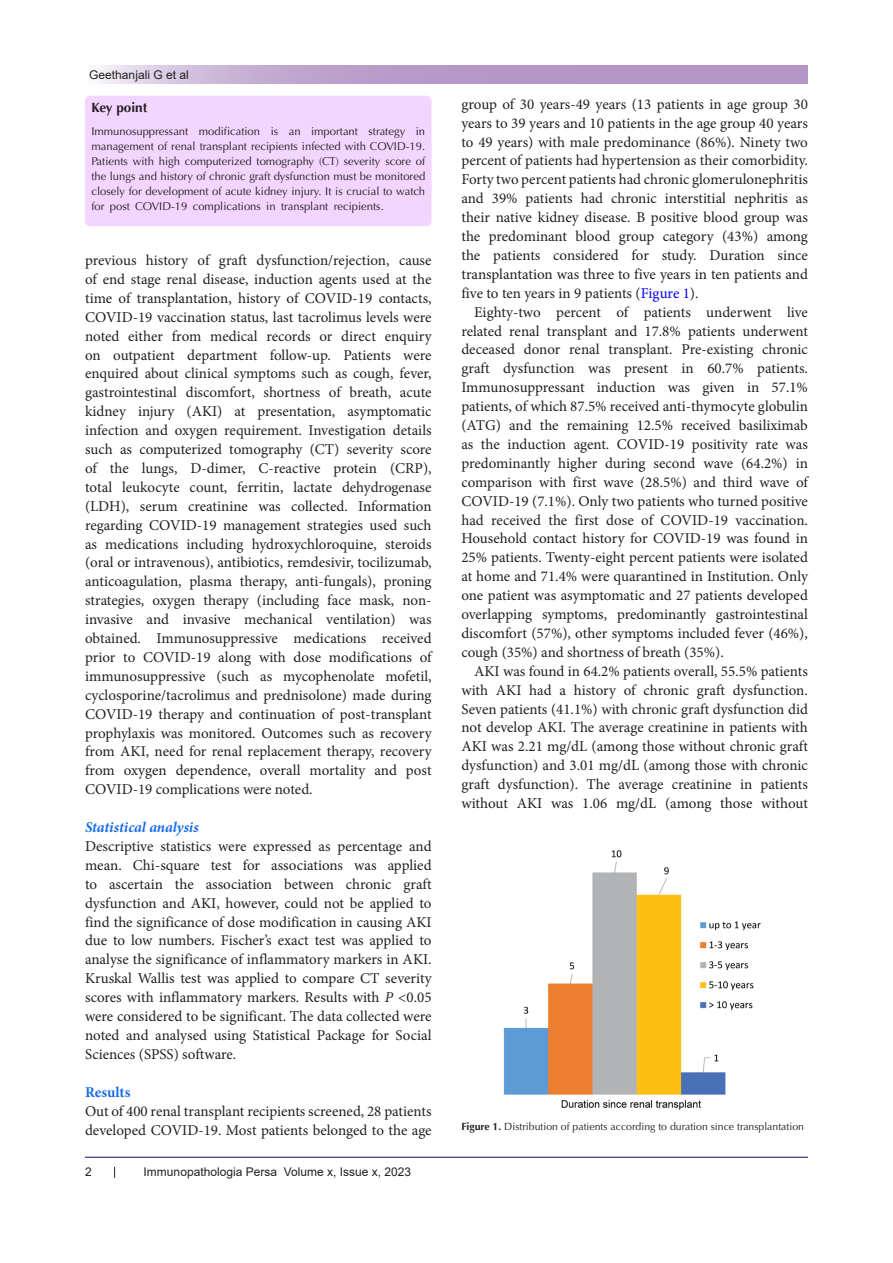
<style>
.page{position:relative;width:893px;height:1263px;background:#fff}
.page>*{position:absolute;margin:0;border:0;box-sizing:border-box;transform-origin:0 0}
.Body_Text_2{font:15px/18.9px "Minion Pro";color:#231f20;text-align:justify}
.t1{font:italic 700 15px "Minion Pro";letter-spacing:-.005em;color:#196ce8}
.t2{font:700 15px "Minion Pro";color:#196ce8}
.t3{font:700 13.5px "Optima LT Std";color:#231f20}
.t4{font:12px "Arial";color:#231f20}
.t5{font:11.25px/15px "Optima LT Std";color:#231f20;text-align:justify}
.Body_Text_2-2{font:10.5px "Optima LT Std";color:#231f20}
.s1{font-style:italic}
.s2{color:#00f}
.s3{font-weight:700}
</style>
<div class="page">
<svg style="left:100px;top:66px;width:708px;height:18px;background:#bea3cd"></svg>
<hr style="left:85px;top:1157px;width:723px;height:1px;background:#190066">
<div style="left:85px;top:96px;width:347px;height:130px;background:#f4d5ff;border-radius:5px"></div>
<img style="left:503px;top:850px;width:258px;height:260px">
<p class="t4" style="left:89px;top:66px;width:101px">Geethanjali G et al</p>
<p class="t3" style="left:91px;top:100px;width:57px">Key point</p>
<p class="t5" style="left:91px;top:124px;width:335px">Immunosuppressant modification is an important strategy in management of renal transplant recipients infected with COVID-19.<br>Patients with high computerized tomography (CT) severity score of the lungs and history of chronic graft dysfunction must be monitored closely for development of acute kidney injury. It is crucial to watch for post COVID-19 complications in transplant recipients.</p>
<p class="Body_Text_2" style="left:85px;top:251px;width:348px">previous history of graft dysfunction/rejection, cause of end stage renal disease, induction agents used at the time of transplantation, history of COVID-19 contacts, COVID-19 vaccination status, last tacrolimus levels were noted either from medical records or direct enquiry on outpatient department follow-up. Patients were enquired about clinical symptoms such as cough, fever, gastrointestinal discomfort, shortness of breath, acute kidney injury (AKI) at presentation, asymptomatic infection and oxygen requirement. Investigation details such as computerized tomography (CT) severity score of the lungs, D-dimer, C-reactive protein (CRP), total leukocyte count, ferritin, lactate dehydrogenase (LDH), serum creatinine was collected. Information regarding COVID-19 management strategies used such as medications including hydroxychloroquine, steroids (oral or intravenous), antibiotics, remdesivir, tocilizumab, anticoagulation, plasma therapy, anti-fungals), proning strategies, oxygen therapy (including face mask, non&shy;invasive and invasive mechanical ventilation) was obtained. Immunosuppressive medications received prior to COVID-19 along with dose modifications of immunosuppressive (such as mycophenolate mofetil, cyclosporine/tacrolimus and prednisolone) made during COVID-19 therapy and continuation of post-transplant prophylaxis was monitored. Outcomes such as recovery from AKI, need for renal replacement therapy, recovery from oxygen dependence, overall mortality and post COVID-19 complications were noted.</p>
<p class="t1" style="left:85px;top:816px;width:115px">Statistical analysis</p>
<p class="Body_Text_2" style="left:85px;top:837px;width:348px">Descriptive statistics were expressed as percentage and mean. Chi-square test for associations was applied to ascertain the association between chronic graft dysfunction and AKI, however, could not be applied to find the significance of dose modification in causing AKI due to low numbers. Fischer’s exact test was applied to analyse the significance of inflammatory markers in AKI.<br>Kruskal Wallis test was applied to compare CT severity scores with inflammatory markers. Results with <span class="s1">P</span> &lt;0.05 were considered to be significant. The data collected were noted and analysed using Statistical Package for Social Sciences (SPSS) software.</p>
<p class="t2" style="left:85px;top:1081px;width:47px">Results</p>
<p class="Body_Text_2" style="left:85px;top:1101px;width:348px">Out of 400 renal transplant recipients screened, 28 patients developed COVID-19. Most patients belonged to the age</p>
<p class="t4" style="left:85px;top:1163px;width:8px">2</p>
<p class="t4" style="left:144px;top:1163px;width:269px">Immunopathologia Persa Volume x, Issue x, 2023</p>
<p class="Body_Text_2" style="left:461px;top:95px;width:348px">group of 30 years-49 years (13 patients in age group 30 years to 39 years and 10 patients in the age group 40 years to 49 years) with male predominance (86%). Ninety two percent of patients had hypertension as their comorbidity.<br>Forty two percent patients had chronic glomerulonephritis and 39% patients had chronic interstitial nephritis as their native kidney disease. B positive blood group was the predominant blood group category (43%) among the patients considered for study. Duration since transplantation was three to five years in ten patients and five to ten years in 9 patients (<span class="s2">Figure 1</span>).</p>
<p class="Body_Text_2" style="left:461px;top:302px;width:348px;text-indent:13px">Eighty-two percent of patients underwent live related renal transplant and 17.8% patients underwent deceased donor renal transplant. Pre-existing chronic graft dysfunction was present in 60.7% patients.<br>Immunosuppressant induction was given in 57.1% patients, of which 87.5% received anti-thymocyte globulin (ATG) and the remaining 12.5% received basiliximab as the induction agent. COVID-19 positivity rate was predominantly higher during second wave (64.2%) in comparison with first wave (28.5%) and third wave of COVID-19 (7.1%). Only two patients who turned positive had received the first dose of COVID-19 vaccination.<br>Household contact history for COVID-19 was found in 25% patients. Twenty-eight percent patients were isolated at home and 71.4% were quarantined in Institution. Only one patient was asymptomatic and 27 patients developed overlapping symptoms, predominantly gastrointestinal discomfort (57%), other symptoms included fever (46%), cough (35%) and shortness of breath (35%).</p>
<p class="Body_Text_2" style="left:461px;top:662px;width:348px;text-indent:13px">AKI was found in 64.2% patients overall, 55.5% patients with AKI had a history of chronic graft dysfunction.<br>Seven patients (41.1%) with chronic graft dysfunction did not develop AKI. The average creatinine in patients with AKI was 2.21 mg/dL (among those without chronic graft dysfunction) and 3.01 mg/dL (among those with chronic graft dysfunction). The average creatinine in patients without AKI was 1.06 mg/dL (among those without</p>
<p class="Body_Text_2-2" style="left:461px;top:1121px;width:344px"><span class="s3">Figure 1.</span> Distribution of patients according to duration since transplantation</p>
</div>
